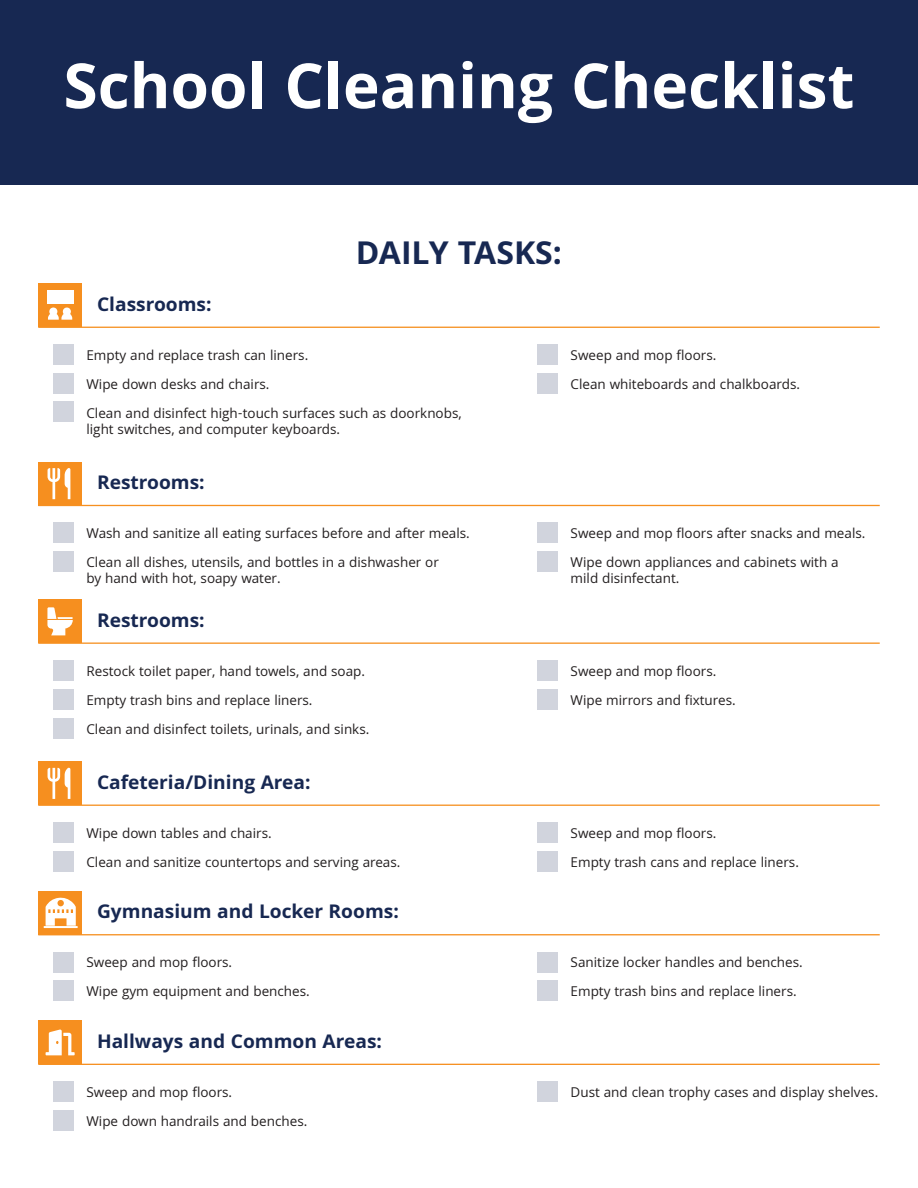
<style>
.page{position:relative;width:918px;height:1188px;background:#fff}
.page>*{position:absolute;margin:0;border:0;box-sizing:border-box;transform-origin:0 0}
.t1{font:700 66.75px "Khula";color:#fff}
.t2{font:700 34.35px "Khula";color:#172852}
.t3{font:700 20.55px "Khula";color:#172852}
.t4{font:14.4px/29px "Khula";color:#231f20}
</style>
<div class="page">
<div style="left:0;top:0;width:918px;height:184px;background:#172852"></div>
<div style="left:38px;top:462px;width:44px;height:43px;background:#f68f1f"></div>
<hr style="left:38px;top:505px;width:842px;height:1px;background:#f69020">
<div style="left:53px;top:522px;width:21px;height:21px;background:#d1d4dd"></div>
<div style="left:53px;top:551px;width:21px;height:21px;background:#d1d4dd"></div>
<div style="left:537px;top:522px;width:21px;height:21px;background:#d1d4dd"></div>
<div style="left:537px;top:551px;width:21px;height:21px;background:#d1d4dd"></div>
<svg style="left:48px;top:468px;width:22px;height:31px"></svg>
<div style="left:38px;top:599px;width:44px;height:44px;background:#f68f1f"></div>
<hr style="left:38px;top:643px;width:842px;height:1px;background:#f69020">
<div style="left:53px;top:660px;width:21px;height:21px;background:#d1d4dd"></div>
<div style="left:53px;top:689px;width:21px;height:21px;background:#d1d4dd"></div>
<div style="left:53px;top:718px;width:21px;height:21px;background:#d1d4dd"></div>
<div style="left:537px;top:660px;width:21px;height:21px;background:#d1d4dd"></div>
<div style="left:537px;top:689px;width:21px;height:21px;background:#d1d4dd"></div>
<svg style="left:47px;top:607px;width:26px;height:28px"></svg>
<div style="left:38px;top:761px;width:44px;height:44px;background:#f68f1f"></div>
<hr style="left:38px;top:805px;width:842px;height:1px;background:#f69020">
<div style="left:53px;top:822px;width:21px;height:21px;background:#d1d4dd"></div>
<div style="left:53px;top:851px;width:21px;height:21px;background:#d1d4dd"></div>
<div style="left:537px;top:851px;width:21px;height:21px;background:#d1d4dd"></div>
<div style="left:537px;top:822px;width:21px;height:21px;background:#d1d4dd"></div>
<div style="left:38px;top:891px;width:44px;height:44px;background:#f68f1f"></div>
<hr style="left:38px;top:934px;width:842px;height:1px;background:#f69020">
<div style="left:53px;top:952px;width:21px;height:21px;background:#d1d4dd"></div>
<div style="left:53px;top:980px;width:21px;height:21px;background:#d1d4dd"></div>
<div style="left:537px;top:980px;width:21px;height:21px;background:#d1d4dd"></div>
<div style="left:537px;top:952px;width:21px;height:21px;background:#d1d4dd"></div>
<div style="left:38px;top:1021px;width:44px;height:43px;background:#f68f1f"></div>
<hr style="left:38px;top:1064px;width:842px;height:1px;background:#f69020">
<div style="left:53px;top:1081px;width:21px;height:21px;background:#d1d4dd"></div>
<div style="left:53px;top:1110px;width:21px;height:21px;background:#d1d4dd"></div>
<div style="left:537px;top:1081px;width:21px;height:21px;background:#d1d4dd"></div>
<svg style="left:46px;top:1029px;width:29px;height:26px"></svg>
<div style="left:38px;top:283px;width:44px;height:44px;background:#f68f1f"></div>
<hr style="left:38px;top:327px;width:842px;height:1px;background:#f69020">
<div style="left:53px;top:344px;width:21px;height:21px;background:#d1d4dd"></div>
<div style="left:53px;top:373px;width:21px;height:21px;background:#d1d4dd"></div>
<div style="left:53px;top:401px;width:21px;height:21px;background:#d1d4dd"></div>
<div style="left:537px;top:344px;width:21px;height:21px;background:#d1d4dd"></div>
<div style="left:537px;top:373px;width:21px;height:21px;background:#d1d4dd"></div>
<div style="left:47px;top:291px;width:27px;height:13px;background:#fff"></div>
<svg style="left:48px;top:307px;width:24px;height:13px"></svg>
<svg style="left:48px;top:767px;width:22px;height:32px"></svg>
<svg style="left:44px;top:897px;width:34px;height:31px"></svg>
<h1 class="t1" style="left:63px;top:46px;width:792px">School Cleaning Checklist</h1>
<h2 class="t2" style="left:356px;top:232px;width:208px">DAILY TASKS:</h2>
<h3 class="t3" style="left:97px;top:292px;width:116px">Classrooms:</h3>
<p class="t4" style="left:86px;top:340px;width:377px">Empty and replace trash can liners.<br>Wipe down desks and chairs.<br>Clean and disinfect high-touch surfaces such as doorknobs,</p>
<p class="t4" style="left:86px;top:415px;width:255px">light switches, and computer keyboards.</p>
<p class="t4" style="left:571px;top:340px;width:231px">Sweep and mop floors.<br>Clean whiteboards and chalkboards.</p>
<h3 class="t3" style="left:97px;top:470px;width:109px">Restrooms:</h3>
<p class="t4" style="left:86px;top:519px;width:385px">Wash and sanitize all eating surfaces before and after meals.<br>Clean all dishes, utensils, and bottles in a dishwasher or</p>
<p class="t4" style="left:86px;top:564px;width:196px">by hand with hot, soapy water.</p>
<p class="t4" style="left:571px;top:519px;width:296px">Sweep and mop floors after snacks and meals.<br>Wipe down appliances and cabinets with a</p>
<p class="t4" style="left:571px;top:564px;width:110px">mild disinfectant.</p>
<h3 class="t3" style="left:97px;top:607px;width:109px">Restrooms:</h3>
<p class="t4" style="left:86px;top:656px;width:284px">Restock toilet paper, hand towels, and soap.<br>Empty trash bins and replace liners.<br>Clean and disinfect toilets, urinals, and sinks.</p>
<p class="t4" style="left:571px;top:656px;width:167px">Sweep and mop floors.<br>Wipe mirrors and fixtures.</p>
<h3 class="t3" style="left:97px;top:770px;width:215px">Cafeteria/Dining Area:</h3>
<p class="t4" style="left:86px;top:818px;width:316px">Wipe down tables and chairs.<br>Clean and sanitize countertops and serving areas.</p>
<p class="t4" style="left:571px;top:818px;width:230px">Sweep and mop floors.<br>Empty trash cans and replace liners.</p>
<h3 class="t3" style="left:97px;top:899px;width:303px">Gymnasium and Locker Rooms:</h3>
<p class="t4" style="left:86px;top:948px;width:225px">Sweep and mop floors.<br>Wipe gym equipment and benches.</p>
<p class="t4" style="left:571px;top:948px;width:234px">Sanitize locker handles and benches.<br>Empty trash bins and replace liners.</p>
<h3 class="t3" style="left:97px;top:1029px;width:286px">Hallways and Common Areas:</h3>
<p class="t4" style="left:86px;top:1077px;width:222px">Sweep and mop floors.<br>Wipe down handrails and benches.</p>
<p class="t4" style="left:571px;top:1077px;width:309px">Dust and clean trophy cases and display shelves.</p>
</div>
